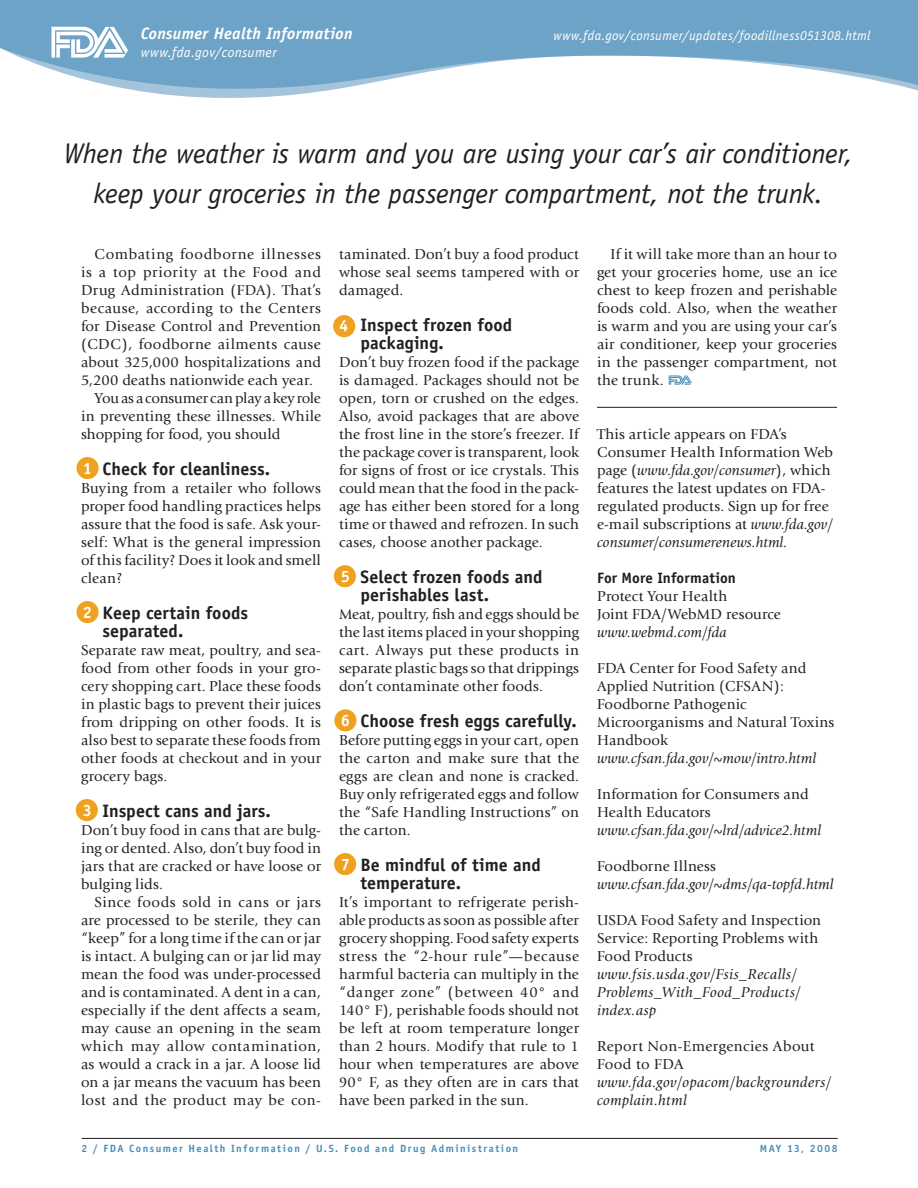
<style>
.page{position:relative;width:918px;height:1188px;background:#fff}
.page>*{position:absolute;margin:0;border:0;box-sizing:border-box;transform-origin:0 0}
.Pull_Quotes_Call-out{font:italic 28.5px/40.5px "Officina Sans";letter-spacing:-.01em;color:#231f20;text-align:center}
.Sub-Heads{font:700 18px/18px "Officina Sans";color:#231f20}
.t1{font:italic 700 16.5px "Officina Sans";letter-spacing:.015em;color:#fff}
.Body_Text{font:15px/18px "Giovanni";letter-spacing:.01em;color:#231f20;text-align:justify}
.Body_Text-2{font:italic 15px/18px "Giovanni";letter-spacing:.015em;color:#231f20}
.Body_Text-3{font:15px/18px "Giovanni";letter-spacing:.03em;color:#231f20}
.t2{font:700 15px "Officina Sans";letter-spacing:.005em;color:#231f20}
.t3{font:italic 14.25px "Officina Sans";letter-spacing:.025em;color:#fff}
.t4{font:italic 13.5px "Officina Sans";letter-spacing:.025em;color:#fff}
.t5{font:700 10.5px "Officina Sans";letter-spacing:.14em;color:#4791ba}
.s1{font-size:16.5px;color:#fff}
.s2{font-style:italic}
</style>
<div class="page">
<svg style="left:128px;top:89px;width:790px;height:9px"></svg>
<svg style="left:0;top:0;width:918px;height:89px;fill:#6da3c6"></svg>
<hr style="left:82px;top:1138px;width:756px;height:1px;background:#231f20">
<svg style="left:51px;top:27px;width:76px;height:31px"></svg>
<div style="left:334px;top:853px;width:22px;height:22px;background:#eea21f;border-radius:50%"></div>
<div style="left:334px;top:709px;width:22px;height:22px;background:#eea21f;border-radius:50%"></div>
<div style="left:334px;top:565px;width:22px;height:22px;background:#eea21f;border-radius:50%"></div>
<div style="left:76px;top:799px;width:22px;height:22px;background:#eea21f;border-radius:50%"></div>
<div style="left:76px;top:601px;width:23px;height:22px;background:#eea21f;border-radius:50%"></div>
<div style="left:76px;top:457px;width:23px;height:22px;background:#eea21f;border-radius:50%"></div>
<div style="left:333px;top:315px;width:22px;height:22px;background:#eea21f;border-radius:50%"></div>
<svg style="left:669px;top:375px;width:23px;height:10px"></svg>
<hr style="left:597px;top:407px;width:240px;height:1px;background:#231f20">
<p class="t1" style="left:141px;top:23px;width:213px">Consumer Health Information</p>
<p class="t3" style="left:141px;top:44px;width:137px">www.fda.gov/consumer</p>
<p class="t4" style="left:554px;top:28px;width:318px">www.fda.gov/consumer/updates/foodillness051308.html</p>
<p class="Pull_Quotes_Call-out" style="left:64px;top:133px;width:791px">When the weather is warm and you are using your car’s air conditioner, keep your groceries in the passenger compartment, not the trunk.</p>
<p class="Body_Text" style="left:81px;top:245px;width:242px;text-indent:14px">Combating foodborne illnesses is a top priority at the Food and Drug Administration (FDA). That’s because, according to the Centers for Disease Control and Prevention (CDC), foodborne ailments cause about 325,000 hospitalizations and 5,200 deaths nationwide each year.</p>
<p class="Body_Text" style="left:81px;top:389px;width:241px;text-indent:14px">You as a consumer can play a key role in preventing these illnesses. While shopping for food, you should</p>
<p class="Sub-Heads" style="left:83px;top:460px;width:189px"><span class="s1">1</span> Check for cleanliness.</p>
<p class="Body_Text" style="left:81px;top:479px;width:242px">Buying from a retailer who follows proper food handling practices helps assure that the food is safe. Ask your&shy;self: What is the general impression of this facility? Does it look and smell clean?</p>
<p class="Sub-Heads" style="left:103px;top:604px;width:147px;text-indent:-20px"><span class="s1">2</span> Keep certain foods separated.</p>
<p class="Body_Text" style="left:81px;top:641px;width:242px">Separate raw meat, poultry, and sea&shy;food from other foods in your gro&shy;cery shopping cart. Place these foods in plastic bags to prevent their juices from dripping on other foods. It is also best to separate these foods from other foods at checkout and in your grocery bags.</p>
<p class="Sub-Heads" style="left:83px;top:802px;width:190px"><span class="s1">3</span> Inspect cans and jars.</p>
<p class="Body_Text" style="left:81px;top:821px;width:242px">Don’t buy food in cans that are bulg&shy;ing or dented. Also, don’t buy food in jars that are cracked or have loose or bulging lids.</p>
<p class="Body_Text" style="left:81px;top:893px;width:242px;text-indent:14px">Since foods sold in cans or jars are processed to be sterile, they can “keep” for a long time if the can or jar is intact. A bulging can or jar lid may mean the food was under-processed and is contaminated. A dent in a can, especially if the dent affects a seam, may cause an opening in the seam which may allow contamination, as would a crack in a jar. A loose lid on a jar means the vacuum has been lost and the product may be con-</p>
<p class="Body_Text" style="left:339px;top:245px;width:242px">taminated. Don’t buy a food product whose seal seems tampered with or damaged.</p>
<p class="Sub-Heads" style="left:361px;top:316px;width:153px;text-indent:-22px"><span class="s1">4</span> Inspect frozen food packaging.</p>
<p class="Body_Text" style="left:339px;top:353px;width:242px">Don’t buy frozen food if the package is damaged. Packages should not be open, torn or crushed on the edges.<br>Also, avoid packages that are above the frost line in the store’s freezer. If the package cover is transparent, look for signs of frost or ice crystals. This could mean that the food in the pack&shy;age has either been stored for a long time or thawed and refrozen. In such cases, choose another package.</p>
<p class="Sub-Heads" style="left:361px;top:568px;width:183px;text-indent:-20px"><span class="s1">5</span> Select frozen foods and perishables last.</p>
<p class="Body_Text" style="left:339px;top:605px;width:242px">Meat, poultry, fish and eggs should be the last items placed in your shopping cart. Always put these products in separate plastic bags so that drippings don’t contaminate other foods.</p>
<p class="Sub-Heads" style="left:341px;top:712px;width:238px"><span class="s1">6</span> Choose fresh eggs carefully.</p>
<p class="Body_Text" style="left:339px;top:731px;width:242px">Before putting eggs in your cart, open the carton and make sure that the eggs are clean and none is cracked.<br>Buy only refrigerated eggs and follow the “Safe Handling Instructions” on the carton.</p>
<p class="Sub-Heads" style="left:361px;top:856px;width:182px;text-indent:-20px"><span class="s1">7</span> Be mindful of time and temperature.</p>
<p class="Body_Text" style="left:339px;top:893px;width:242px">It’s important to refrigerate perish&shy;able products as soon as possible after grocery shopping. Food safety experts stress the “2-hour rule”—because harmful bacteria can multiply in the “danger zone” (between 40° and 140° F), perishable foods should not be left at room temperature longer than 2 hours. Modify that rule to 1 hour when temperatures are above 90° F, as they often are in cars that have been parked in the sun.</p>
<p class="Body_Text" style="left:597px;top:245px;width:242px;text-indent:14px">If it will take more than an hour to get your groceries home, use an ice chest to keep frozen and perishable foods cold. Also, when the weather is warm and you are using your car’s air conditioner, keep your groceries in the passenger compartment, not the trunk.</p>
<p class="Body_Text" style="left:597px;top:425px;width:238px;text-align:left">This article appears on FDA’s Consumer Health Information Web page (<span class="s2">www.fda.gov/consumer</span>), which features the latest updates on FDA&shy;regulated products. Sign up for free e-mail subscriptions at <span class="s2">www.fda.gov/ consumer/consumerenews.html.</span></p>
<p class="t2" style="left:597px;top:569px;width:141px">For More Information</p>
<p class="Body_Text" style="left:597px;top:587px;width:132px">Protect Your Health</p>
<p class="Body_Text" style="left:597px;top:605px;width:185px">Joint FDA/WebMD resource</p>
<p class="Body_Text-2" style="left:597px;top:624px;width:131px">www.webmd.com/fda</p>
<p class="Body_Text" style="left:597px;top:659px;width:211px">FDA Center for Food Safety and<br>Applied Nutrition (CFSAN):</p>
<p class="Body_Text" style="left:597px;top:695px;width:239px;text-align:left">Foodborne Pathogenic<br>Microorganisms and Natural Toxins<br>Handbook</p>
<p class="Body_Text-2" style="left:597px;top:750px;width:221px">www.cfsan.fda.gov/~mow/intro.html</p>
<p class="Body_Text" style="left:597px;top:785px;width:213px">Information for Consumers and<br>Health Educators</p>
<p class="Body_Text-2" style="left:597px;top:822px;width:226px">www.cfsan.fda.gov/~lrd/advice2.html</p>
<p class="Body_Text" style="left:597px;top:857px;width:121px">Foodborne Illness</p>
<p class="Body_Text-2" style="left:597px;top:876px;width:238px">www.cfsan.fda.gov/~dms/qa-topfd.html</p>
<p class="Body_Text" style="left:597px;top:911px;width:226px;text-align:left">USDA Food Safety and Inspection<br>Service: Reporting Problems with<br>Food Products</p>
<p class="Body_Text-2" style="left:597px;top:966px;width:205px">www.fsis.usda.gov/Fsis_Recalls/<br>Problems_With_Food_Products/ index.asp</p>
<p class="Body_Text-3" style="left:597px;top:1037px;width:219px">Report Non-Emergencies About<br>Food to FDA</p>
<p class="Body_Text-2" style="left:597px;top:1074px;width:235px">www.fda.gov/opacom/backgrounders/ complain.html</p>
<p class="t5" style="left:82px;top:1142px;width:438px">2 / FDA Consumer Health Information / U.S. Food and Drug Administration</p>
<p class="t5" style="left:760px;top:1142px;width:79px">MAY 13, 2008</p>
</div>
